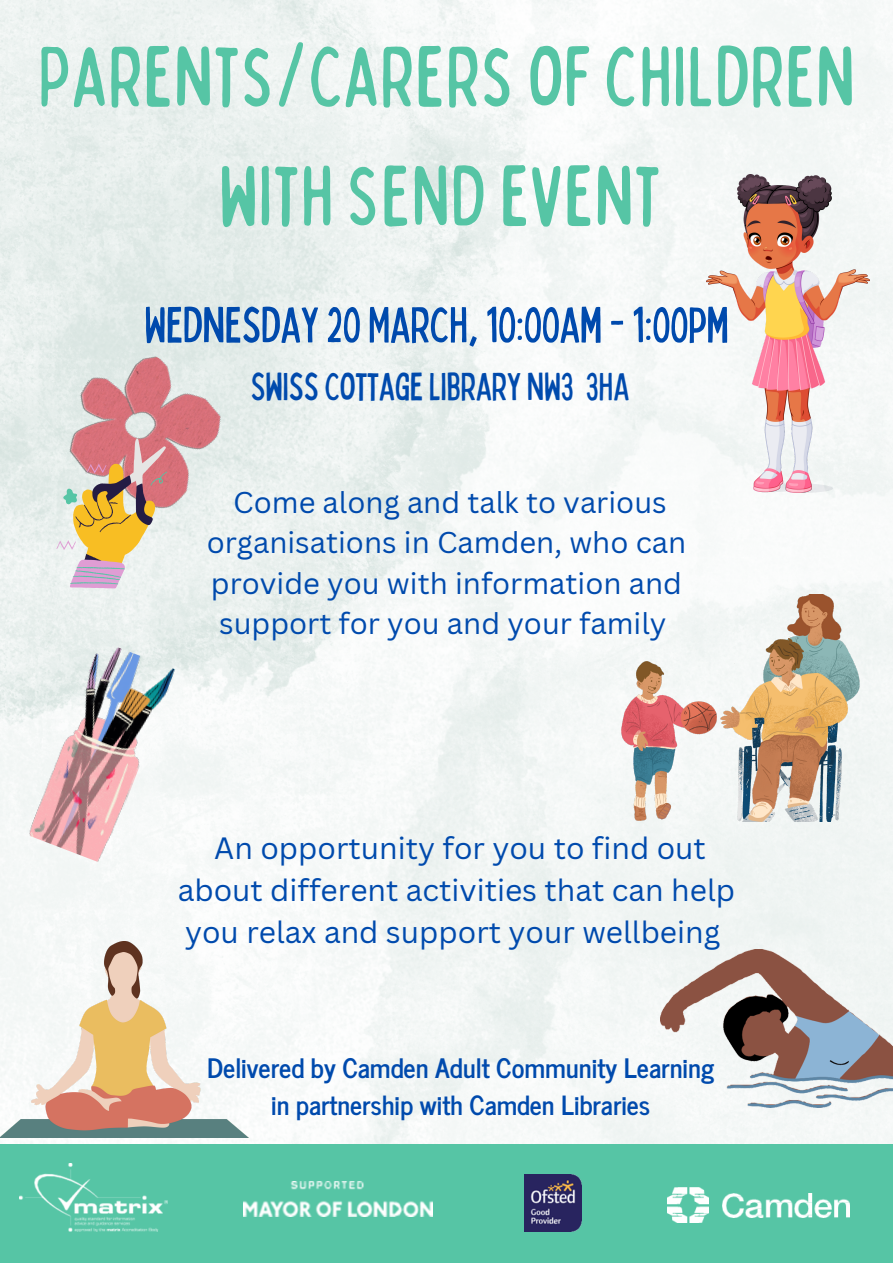
<style>
.page{position:relative;width:893px;height:1263px;background:#56c5a5}
.page>*{position:absolute;margin:0;border:0;box-sizing:border-box;transform-origin:0 0}
.t1{font:condensed 85.5px/119.2px "Bobby Jones Soft";color:#56c5a5;text-align:center}
.t2{font:condensed 50.25px "Bobby Jones";color:#004aad}
.t3{font:condensed 39px "Bobby Jones";color:#004aad}
.t4{font:30px/41.6px "Canva Sans";color:#004aad;text-align:center}
.t5{font:29.25px/40.5px "Canva Sans";color:#004aad;text-align:center}
.t6{font:700 26.62px "News Cycle";color:#004aad}
.t7{font:700 26.25px "News Cycle";color:#004aad}
</style>
<div class="page">
<img style="left:0;top:0;width:893px;height:1143px">
<img style="left:0;top:942px;width:249px;height:195px">
<img style="left:660px;top:949px;width:232px;height:158px">
<img style="left:621px;top:594px;width:238px;height:228px">
<img style="left:706px;top:174px;width:164px;height:318px">
<img style="left:27px;top:641px;width:149px;height:223px">
<img style="left:47px;top:333px;width:190px;height:189px">
<svg style="left:56px;top:438px;width:111px;height:150px;background:#d8b699"></svg>
<img style="left:19px;top:1164px;width:148px;height:67px">
<img style="left:243px;top:1181px;width:189px;height:35px">
<img style="left:524px;top:1174px;width:58px;height:57px">
<img style="left:723px;top:1193px;width:126px;height:24px">
<img style="left:667px;top:1188px;width:42px;height:34px">
<p class="t1" style="left:38px;top:14px;width:818px">PARENTS/CARERS OF CHILDREN<br>WITHSEND EVENT</p>
<p class="t2" style="left:144px;top:292px;width:586px">WEDNESDAY20 MARCH, 10:00AM - 1:00PM</p>
<p class="t3" style="left:251px;top:361px;width:380px">SWISSCOTTAGELIBRARY NW3 3HA</p>
<p class="t5" style="left:207px;top:481px;width:481px">Come along and talk to various organisations in Camden, who can provide you with information and support for you and your family</p>
<p class="t4" style="left:178px;top:827px;width:559px">An opportunity for you to find out about different activities that can help you relax and support your wellbeing</p>
<p class="t6" style="left:207px;top:1044px;width:508px">Delivered by Camden Adult Community Learning</p>
<p class="t7" style="left:271px;top:1082px;width:381px">in partnership with Camden Libraries</p>
</div>
